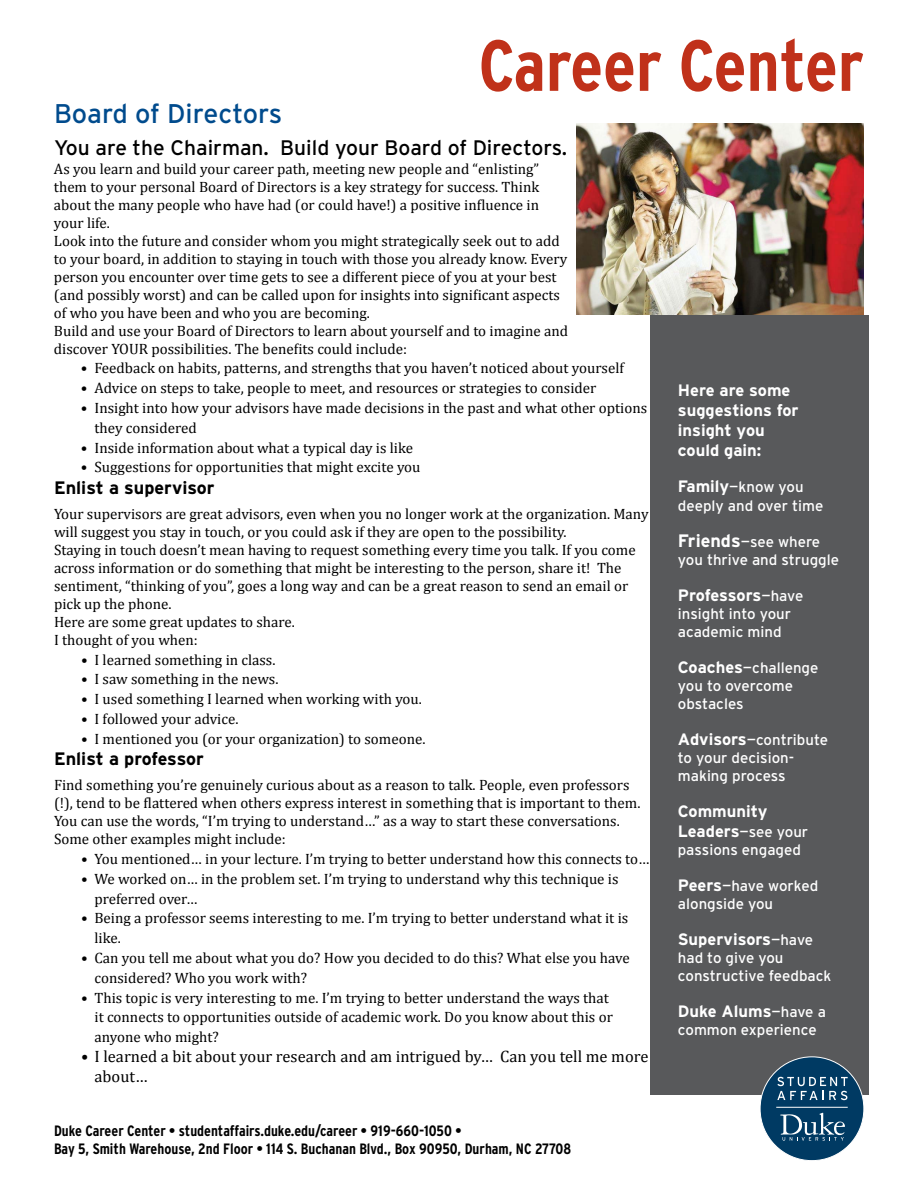
<style>
.page{position:relative;width:918px;height:1188px;background:#fff}
.page>*{position:absolute;margin:0;border:0;box-sizing:border-box;transform-origin:0 0}
.t1{font:700 condensed 72px "Interstate";color:#c0311a}
.t2{font:27px "Interstate";letter-spacing:-.005em;color:#004b8d}
.t3{font:21px "Interstate";color:#000}
.t4{font:700 18px "Interstate";color:#000}
.t5{font:700 16.5px/19.8px "Interstate";color:#fff}
.t6{font:16.5px/19.8px "Cambria";color:#000}
.t7{font:15px/18px "Cambria";color:#000}
.t8{font:15px/18px "Interstate";color:#fff}
.t9{font:700 condensed 15px/18px "Interstate";color:#000}
.s1{font-weight:700;font-size:16.5px}
.s2{font-weight:700;font-size:18px}
.s3{font-weight:400;font-size:15px}
</style>
<div class="page">
<img style="left:576px;top:123px;width:287px;height:192px">
<div style="left:651px;top:315px;width:218px;height:779px;background:#58595b"></div>
<div style="left:760px;top:1057px;width:104px;height:104px;background:#003a63;border-radius:50%"></div>
<svg style="left:777px;top:1077px;width:71px;height:23px"></svg>
<svg style="left:780px;top:1113px;width:65px;height:28px"></svg>
<hr style="left:776px;top:1107px;width:72px;height:1px;background:#fff">
<h1 class="t1" style="left:479px;top:25px;width:387px">Career Center</h1>
<h2 class="t2" style="left:54px;top:99px;width:230px">Board of Directors</h2>
<h3 class="t3" style="left:54px;top:136px;width:515px">You are the Chairman. Build your Board of Directors.</h3>
<p class="t7" style="left:54px;top:159px;width:516px">As you learn and build your career path, meeting new people and “enlisting” them to your personal Board of Directors is a key strategy for success. Think about the many people who have had (or could have!) a positive influence in your life.<br>Look into the future and consider whom you might strategically seek out to add to your board, in addition to staying in touch with those you already know. Every person you encounter over time gets to see a different piece of you at your best (and possibly worst) and can be called upon for insights into significant aspects of who you have been and who you are becoming.<br>Build and use your Board of Directors to learn about yourself and to imagine and discover YOUR possibilities. The benefits could include:</p>
<p class="t7" style="left:81px;top:359px;width:544px">• Feedback on habits, patterns, and strengths that you haven’t noticed about yourself</p>
<p class="t7" style="left:81px;top:379px;width:517px">• Advice on steps to take, people to meet, and resources or strategies to consider</p>
<p class="t7" style="left:94px;top:398px;width:554px;line-height:19.8px;text-indent:-14px">• Insight into how your advisors have made decisions in the past and what other options they considered</p>
<p class="t7" style="left:81px;top:438px;width:334px">• Inside information about what a typical day is like</p>
<p class="t7" style="left:81px;top:458px;width:341px">• Suggestions for opportunities that might excite you</p>
<p class="t4" style="left:54px;top:478px;width:162px">Enlist a supervisor</p>
<p class="t7" style="left:54px;top:505px;width:596px">Your supervisors are great advisors, even when you no longer work at the organization. Many will suggest you stay in touch, or you could ask if they are open to the possibility.<br>Staying in touch doesn’t mean having to request something every time you talk. If you come across information or do something that might be interesting to the person, share it! The sentiment, “thinking of you”, goes a long way and can be a great reason to send an email or pick up the phone.<br>Here are some great updates to share.<br>I thought of you when:</p>
<p class="t7" style="left:81px;top:650px;width:196px">• I learned something in class.</p>
<p class="t7" style="left:81px;top:670px;width:199px">• I saw something in the news.</p>
<p class="t7" style="left:81px;top:690px;width:342px">• I used something I learned when working with you.</p>
<p class="t7" style="left:81px;top:710px;width:159px">• I followed your advice.</p>
<p class="t7" style="left:81px;top:730px;width:346px">• I mentioned you (or your organization) to someone.</p>
<p class="t4" style="left:54px;top:749px;width:151px">Enlist a professor</p>
<p class="t7" style="left:54px;top:776px;width:588px">Find something you’re genuinely curious about as a reason to talk. People, even professors (!), tend to be flattered when others express interest in something that is important to them.<br>You can use the words, “I’m trying to understand…” as a way to start these conversations.<br>Some other examples might include:</p>
<p class="t7" style="left:81px;top:850px;width:570px">• You mentioned… in your lecture. I’m trying to better understand how this connects to…</p>
<p class="t7" style="left:94px;top:869px;width:526px;line-height:19.8px;text-indent:-14px">• We worked on… in the problem set. I’m trying to understand why this technique is preferred over…</p>
<p class="t7" style="left:94px;top:908px;width:535px;line-height:19.8px;text-indent:-14px">• Being a professor seems interesting to me. I’m trying to better understand what it is like.</p>
<p class="t7" style="left:94px;top:948px;width:537px;line-height:19.8px;text-indent:-14px">• Can you tell me about what you do? How you decided to do this? What else you have considered? Who you work with?</p>
<p class="t7" style="left:94px;top:987px;width:520px;line-height:19.8px;text-indent:-14px">• This topic is very interesting to me. I’m trying to better understand the ways that it connects to opportunities outside of academic work. Do you know about this or anyone who might?</p>
<p class="t6" style="left:94px;top:1046px;width:555px;text-indent:-13px">• I learned a bit about your research and am intrigued by… Can you tell me more about…</p>
<p class="t9" style="left:54px;top:1122px;width:519px">Duke Career Center • studentaffairs.duke.edu/career • 919-660-1050 •<br>Bay 5, Smith Warehouse, 2nd Floor • 114 S. Buchanan Blvd., Box 90950, Durham, NC 27708</p>
<p class="t5" style="left:678px;top:380px;width:122px">Here are some suggestions for insight you could gain:</p>
<p class="t8" style="left:678px;top:476px;width:147px;line-height:19.8px"><span class="s1">Family</span>—know you deeply and over time</p>
<p class="t8" style="left:678px;top:533px;width:163px"><span class="s2">Friends</span>—see where you thrive and struggle</p>
<p class="t5" style="left:678px;top:586px;width:127px">Professors<span class="s3">—have</span></p>
<p class="t8" style="left:678px;top:605px;width:115px">insight into your academic mind</p>
<p class="t8" style="left:678px;top:659px;width:142px"><span class="s1">Coaches</span>—challenge you to overcome obstacles</p>
<p class="t8" style="left:678px;top:731px;width:152px"><span class="s1">Advisors</span>—contribute to your decision&shy;making process</p>
<p class="t5" style="left:678px;top:802px;width:91px">Community</p>
<p class="t8" style="left:678px;top:823px;width:132px"><span class="s1">Leaders</span>—see your passions engaged</p>
<p class="t8" style="left:678px;top:877px;width:142px"><span class="s1">Peers</span>—have worked alongside you</p>
<p class="t5" style="left:678px;top:929px;width:137px">Supervisors<span class="s3">—have</span></p>
<p class="t8" style="left:678px;top:949px;width:155px">had to give you constructive feedback</p>
<p class="t5" style="left:678px;top:1001px;width:150px">Duke Alums<span class="s3">—have a</span></p>
<p class="t8" style="left:678px;top:1021px;width:140px">common experience</p>
</div>
